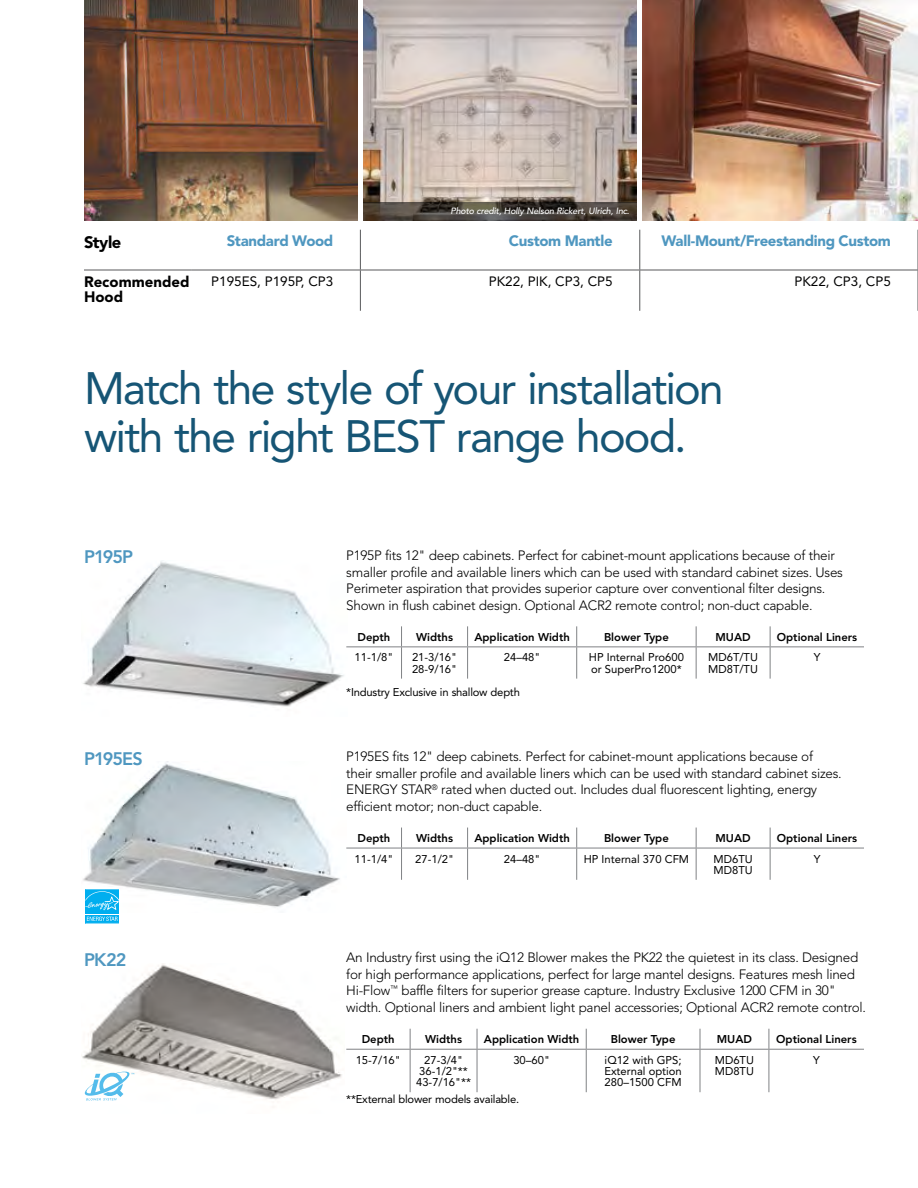
<style>
.page{position:relative;width:918px;height:1188px;background:#fff}
.page>*{position:absolute;margin:0;border:0;box-sizing:border-box;transform-origin:0 0}
.t1{font:45px/48px "Avenir LT Std";letter-spacing:-.04em;color:#165575}
.t2{font:800 18px "Avenir LT Std";letter-spacing:-.05em;color:#4f97c0}
.t3{font:900 16.5px "Avenir LT Std";letter-spacing:-.025em;color:#000}
.t4{font:900 15px "Avenir LT Std";letter-spacing:-.025em;color:#4f97c0}
.t5{font:900 15px/15px "Avenir LT Std";color:#000}
.t6{font:300 13.5px/16.5px "Avenir LT Std";letter-spacing:-.02em;color:#000}
.t7{font:13.5px "Avenir LT Std";color:#000}
.t8{font:11.25px/11.2px "Avenir LT Std";color:#000}
.t9{font:800 11.25px "Avenir LT Std";color:#000}
.t10{font:11.25px "Avenir LT Std";letter-spacing:-.02em;color:#000}
.t11{font:italic 500 9px "Avenir LT Std";letter-spacing:-.02em;color:#fff}
</style>
<div class="page">
<img style="left:363px;top:0;width:274px;height:202px">
<hr style="left:360px;top:270px;width:1px;height:41px;background:#58595b">
<hr style="left:639px;top:270px;width:1px;height:41px;background:#58595b">
<hr style="left:84px;top:270px;width:107px;height:1px;background:#58595b">
<hr style="left:191px;top:270px;width:169px;height:1px;background:#58595b">
<hr style="left:360px;top:270px;width:280px;height:1px;background:#58595b">
<hr style="left:640px;top:270px;width:278px;height:1px;background:#58595b">
<svg style="left:360px;top:230px;width:1px;height:40px"></svg>
<svg style="left:639px;top:230px;width:1px;height:40px"></svg>
<svg style="left:917px;top:230px;width:1px;height:40px"></svg>
<hr style="left:917px;top:270px;width:1px;height:41px;background:#58595b">
<svg style="left:363px;top:202px;width:274px;height:19px;background:#474139"></svg>
<img style="left:84px;top:0;width:273px;height:221px">
<img style="left:643px;top:0;width:275px;height:221px">
<img style="left:82px;top:963px;width:260px;height:138px">
<svg style="left:410px;top:1029px;width:1px;height:20px"></svg>
<svg style="left:477px;top:1029px;width:1px;height:20px"></svg>
<svg style="left:586px;top:1029px;width:1px;height:20px"></svg>
<svg style="left:700px;top:1029px;width:1px;height:20px"></svg>
<svg style="left:769px;top:1029px;width:1px;height:20px"></svg>
<hr style="left:346px;top:1049px;width:64px;height:1px;background:#808285">
<hr style="left:410px;top:1049px;width:67px;height:1px;background:#808285">
<hr style="left:410px;top:1050px;width:1px;height:42px;background:#808285">
<hr style="left:477px;top:1049px;width:109px;height:1px;background:#808285">
<hr style="left:477px;top:1050px;width:1px;height:42px;background:#808285">
<hr style="left:586px;top:1049px;width:114px;height:1px;background:#808285">
<hr style="left:586px;top:1050px;width:1px;height:42px;background:#808285">
<hr style="left:700px;top:1049px;width:69px;height:1px;background:#808285">
<hr style="left:700px;top:1050px;width:1px;height:42px;background:#808285">
<hr style="left:769px;top:1049px;width:95px;height:1px;background:#808285">
<hr style="left:769px;top:1050px;width:1px;height:42px;background:#808285">
<img style="left:83px;top:762px;width:257px;height:146px">
<svg style="left:401px;top:828px;width:1px;height:20px"></svg>
<svg style="left:467px;top:828px;width:1px;height:20px"></svg>
<svg style="left:576px;top:828px;width:1px;height:20px"></svg>
<svg style="left:696px;top:828px;width:1px;height:20px"></svg>
<svg style="left:770px;top:828px;width:1px;height:20px"></svg>
<hr style="left:346px;top:848px;width:56px;height:1px;background:#808285">
<hr style="left:402px;top:848px;width:66px;height:1px;background:#808285">
<hr style="left:401px;top:848px;width:1px;height:32px;background:#808285">
<hr style="left:468px;top:848px;width:109px;height:1px;background:#808285">
<hr style="left:467px;top:848px;width:1px;height:32px;background:#808285">
<hr style="left:577px;top:848px;width:119px;height:1px;background:#808285">
<hr style="left:576px;top:848px;width:1px;height:32px;background:#808285">
<hr style="left:696px;top:848px;width:74px;height:1px;background:#808285">
<hr style="left:696px;top:848px;width:1px;height:32px;background:#808285">
<hr style="left:770px;top:848px;width:94px;height:1px;background:#808285">
<hr style="left:770px;top:848px;width:1px;height:32px;background:#808285">
<img style="left:83px;top:560px;width:265px;height:147px">
<svg style="left:401px;top:626px;width:1px;height:20px"></svg>
<svg style="left:467px;top:626px;width:1px;height:20px"></svg>
<svg style="left:576px;top:626px;width:1px;height:20px"></svg>
<svg style="left:696px;top:626px;width:1px;height:20px"></svg>
<svg style="left:770px;top:626px;width:1px;height:20px"></svg>
<hr style="left:346px;top:646px;width:56px;height:1px;background:#808285">
<hr style="left:402px;top:646px;width:66px;height:1px;background:#808285">
<hr style="left:401px;top:647px;width:1px;height:32px;background:#808285">
<hr style="left:468px;top:646px;width:109px;height:1px;background:#808285">
<hr style="left:467px;top:647px;width:1px;height:32px;background:#808285">
<hr style="left:577px;top:646px;width:119px;height:1px;background:#808285">
<hr style="left:576px;top:647px;width:1px;height:32px;background:#808285">
<hr style="left:696px;top:646px;width:74px;height:1px;background:#808285">
<hr style="left:696px;top:647px;width:1px;height:32px;background:#808285">
<hr style="left:770px;top:646px;width:94px;height:1px;background:#808285">
<hr style="left:770px;top:647px;width:1px;height:32px;background:#808285">
<svg style="left:84px;top:1071px;width:50px;height:29px"></svg>
<svg style="left:85px;top:889px;width:35px;height:35px"></svg>
<p class="t11" style="left:451px;top:206px;width:180px">Photo credit, Holly Nelson Rickert, Ulrich, Inc.</p>
<p class="t3" style="left:84px;top:232px;width:39px">Style</p>
<p class="t4" style="left:227px;top:232px;width:108px">Standard Wood</p>
<p class="t4" style="left:509px;top:232px;width:105px">Custom Mantle</p>
<p class="t4" style="left:662px;top:232px;width:231px">Wall-Mount/Freestanding Custom</p>
<p class="t5" style="left:84px;top:275px;width:107px">Recommended<br>Hood</p>
<p class="t7" style="left:211px;top:274px;width:124px">P195ES, P195P, CP3</p>
<p class="t7" style="left:489px;top:274px;width:126px">PK22, PIK, CP3, CP5</p>
<p class="t7" style="left:794px;top:274px;width:98px">PK22, CP3, CP5</p>
<h1 class="t1" style="left:84px;top:365px;width:641px">Match the style of your installation with the right BEST range hood.</h1>
<h2 class="t2" style="left:84px;top:547px;width:51px">P195P</h2>
<p class="t6" style="left:346px;top:547px;width:498px">P195P fits 12" deep cabinets. Perfect for cabinet-mount applications because of their smaller profile and available liners which can be used with standard cabinet sizes. Uses Perimeter aspiration that provides superior capture over conventional filter designs.<br>Shown in flush cabinet design. Optional ACR2 remote control; non-duct capable.</p>
<p class="t9" style="left:357px;top:630px;width:34px">Depth</p>
<p class="t9" style="left:416px;top:630px;width:38px">Widths</p>
<p class="t9" style="left:474px;top:630px;width:97px">Application Width</p>
<p class="t9" style="left:604px;top:630px;width:66px">Blower Type</p>
<p class="t9" style="left:716px;top:630px;width:37px">MUAD</p>
<p class="t9" style="left:777px;top:630px;width:82px">Optional Liners</p>
<p class="t8" style="left:355px;top:652px;width:40px">11-1/8"</p>
<p class="t8" style="left:412px;top:652px;width:47px">21-3/16"<br>28-9/16"</p>
<p class="t8" style="left:504px;top:652px;width:38px">24–48"</p>
<p class="t8" style="left:589px;top:652px;width:97px">HP Internal Pro600 or SuperPro1200*</p>
<p class="t8" style="left:708px;top:652px;width:51px">MD6T/TU<br>MD8T/TU</p>
<p class="t8" style="left:814px;top:652px;width:8px">Y</p>
<p class="t10" style="left:346px;top:685px;width:175px">*Industry Exclusive in shallow depth</p>
<h2 class="t2" style="left:84px;top:748px;width:60px">P195ES</h2>
<p class="t6" style="left:346px;top:748px;width:497px">P195ES fits 12" deep cabinets. Perfect for cabinet-mount applications because of their smaller profile and available liners which can be used with standard cabinet sizes.<br>ENERGY STAR<sup>®</sup> rated when ducted out. Includes dual fluorescent lighting, energy efficient motor; non-duct capable.</p>
<p class="t9" style="left:357px;top:831px;width:34px">Depth</p>
<p class="t9" style="left:416px;top:831px;width:38px">Widths</p>
<p class="t9" style="left:474px;top:831px;width:97px">Application Width</p>
<p class="t9" style="left:604px;top:831px;width:66px">Blower Type</p>
<p class="t9" style="left:716px;top:831px;width:37px">MUAD</p>
<p class="t9" style="left:777px;top:831px;width:82px">Optional Liners</p>
<p class="t8" style="left:355px;top:853px;width:40px">11-1/4"</p>
<p class="t8" style="left:415px;top:853px;width:40px">27-1/2"</p>
<p class="t8" style="left:504px;top:853px;width:38px">24–48"</p>
<p class="t8" style="left:584px;top:853px;width:107px">HP Internal 370 CFM</p>
<p class="t8" style="left:714px;top:853px;width:41px">MD6TU<br>MD8TU</p>
<p class="t8" style="left:814px;top:853px;width:8px">Y</p>
<h2 class="t2" style="left:84px;top:949px;width:44px">PK22</h2>
<p class="t6" style="left:346px;top:950px;width:521px">An Industry first using the iQ12 Blower makes the PK22 the quietest in its class. Designed for high performance applications, perfect for large mantel designs. Features mesh lined Hi-Flow<sup>™</sup> baffle filters for superior grease capture. Industry Exclusive 1200 CFM in 30" width. Optional liners and ambient light panel accessories; Optional ACR2 remote control.</p>
<p class="t9" style="left:362px;top:1033px;width:34px">Depth</p>
<p class="t9" style="left:425px;top:1033px;width:38px">Widths</p>
<p class="t9" style="left:484px;top:1033px;width:97px">Application Width</p>
<p class="t9" style="left:611px;top:1033px;width:66px">Blower Type</p>
<p class="t9" style="left:717px;top:1033px;width:37px">MUAD</p>
<p class="t9" style="left:776px;top:1033px;width:82px">Optional Liners</p>
<p class="t8" style="left:356px;top:1054px;width:47px">15-7/16"</p>
<p class="t8" style="left:416px;top:1054px;width:56px;text-align:center">27-3/4"<br>36-1/2"**<br>43-7/16"**</p>
<p class="t8" style="left:513px;top:1054px;width:38px">30–60"</p>
<p class="t8" style="left:604px;top:1054px;width:79px;text-align:justify">iQ12 with GPS; External option 280–1500 CFM</p>
<p class="t8" style="left:715px;top:1054px;width:41px">MD6TU<br>MD8TU</p>
<p class="t8" style="left:813px;top:1054px;width:8px">Y</p>
<p class="t10" style="left:346px;top:1092px;width:174px">**External blower models available.</p>
</div>
